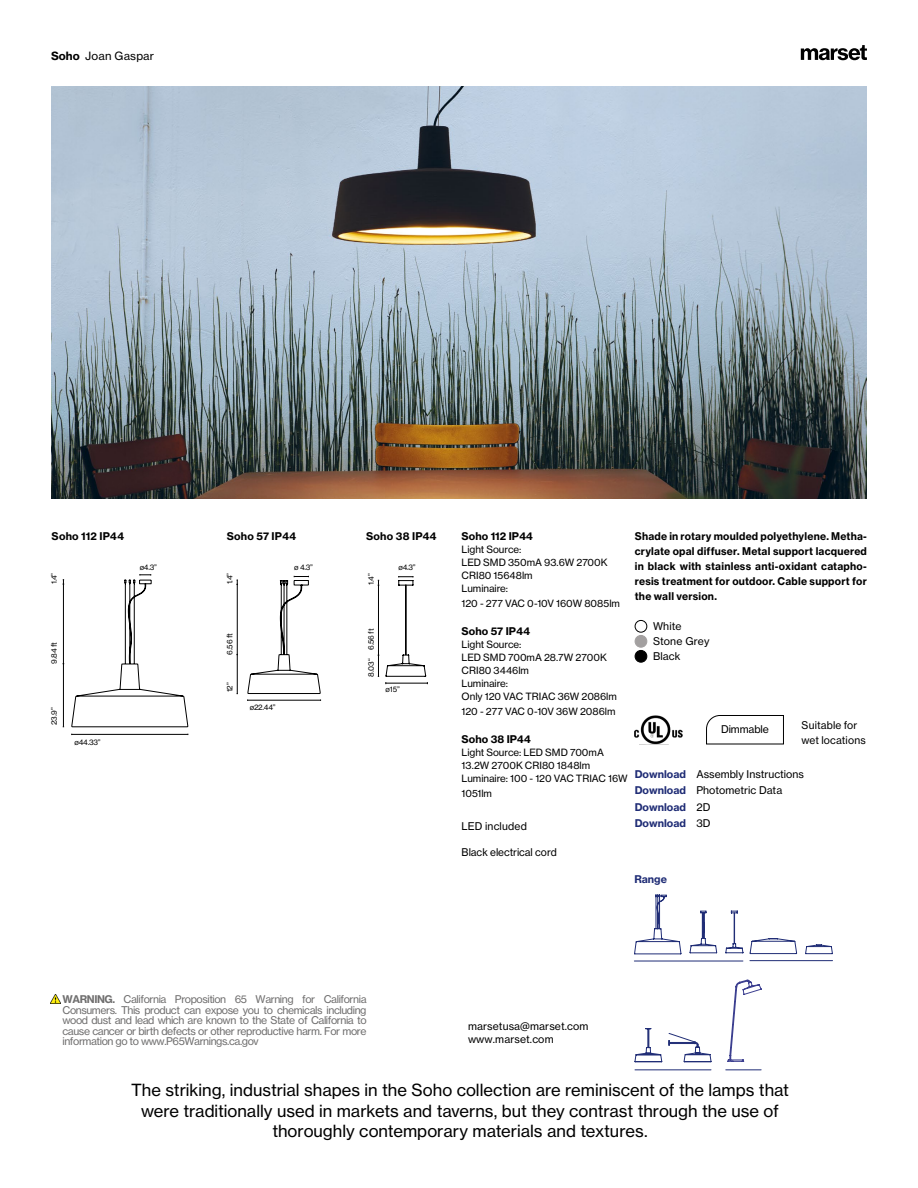
<style>
.page{position:relative;width:918px;height:1188px;background:#fff}
.page>*{position:absolute;margin:0;border:0;box-sizing:border-box;transform-origin:0 0}
.t1{font:16.5px/20.2px "N Haas Grotesk TX Pro 55 Rg";color:#000;text-align:center}
.t2{font:11.25px "N Haas Grotesk TX Pro 55 Rg";letter-spacing:.02em;color:#000}
.t3{font:10.5px/10.5px "N Haas Grotesk TX Pro 55 Rg";letter-spacing:-.04em;color:#706f6f;text-align:justify}
.t4{font:10.5px/15px "N Haas Grotesk TX Pro 75 Bd";letter-spacing:.02em;color:#000;text-align:justify}
.t5{font:10.5px/15px "N Haas Grotesk TX Pro 55 Rg";letter-spacing:.01em;color:#000}
.t6{font:10.5px "N Haas Grotesk TX Pro 75 Bd";color:#000}
.t7{font:10.5px/16.5px "N Haas Grotesk TX Pro 75 Bd";color:#202d76}
.t8{font:10.5px "N Haas Grotesk TX Pro 55 Rg";letter-spacing:-.01em;color:#000}
.t9{font:9.9px/12.9px "N Haas Grotesk TX Pro 55 Rg";letter-spacing:-.005em;color:#000}
.t10{font:7.5px "N Haas Grotesk TX Pro 55 Rg";letter-spacing:-.03em;color:#000}
.s1{font-family:"N Haas Grotesk TX Pro 75 Bd"}
.s2{font-family:"N Haas Grotesk TX Pro 75 Bd";color:#202d76}
.s3{font-family:"N Haas Grotesk TX Pro 55 Rg";color:#000}
</style>
<div class="page">
<svg style="left:801px;top:45px;width:66px;height:15px"></svg>
<img style="left:52px;top:87px;width:815px;height:411px">
<div style="left:635px;top:620px;width:12px;height:12px;border:1px solid #000;border-radius:50%"></div>
<div style="left:635px;top:635px;width:12px;height:12px;background:#a3a0a0;border-radius:50%"></div>
<div style="left:635px;top:635px;width:12px;height:12px;border:1px solid #a3a0a0;border-radius:50%"></div>
<div style="left:635px;top:650px;width:12px;height:12px;background:#000;border-radius:50%"></div>
<div style="left:635px;top:650px;width:12px;height:12px;border:1px solid #000;border-radius:50%"></div>
<svg style="left:634px;top:895px;width:47px;height:59px"></svg>
<svg style="left:690px;top:911px;width:27px;height:42px"></svg>
<hr style="left:634px;top:961px;width:109px;height:1px;background:#202d76">
<svg style="left:706px;top:715px;width:78px;height:30px"></svg>
<hr style="left:405px;top:585px;width:1px;height:70px;background:#000">
<hr style="left:406px;top:585px;width:1px;height:70px;background:#000">
<svg style="left:386px;top:655px;width:42px;height:29px"></svg>
<hr style="left:378px;top:586px;width:1px;height:69px;background:#000">
<svg style="left:378px;top:655px;width:1px;height:22px"></svg>
<svg style="left:398px;top:576px;width:16px;height:10px"></svg>
<hr style="left:734px;top:913px;width:1px;height:30px;background:#202d76">
<svg style="left:731px;top:911px;width:7px;height:2px"></svg>
<svg style="left:725px;top:943px;width:18px;height:10px"></svg>
<svg style="left:805px;top:945px;width:28px;height:9px"></svg>
<svg style="left:750px;top:938px;width:47px;height:16px"></svg>
<hr style="left:750px;top:960px;width:83px;height:1px;background:#202d76">
<svg style="left:727px;top:980px;width:35px;height:82px"></svg>
<hr style="left:726px;top:1070px;width:35px;height:1px;background:#202d76">
<hr style="left:72px;top:734px;width:116px;height:1px;background:#000">
<hr style="left:63px;top:664px;width:1px;height:63px;background:#000">
<hr style="left:63px;top:584px;width:1px;height:80px;background:#000">
<svg style="left:71px;top:574px;width:117px;height:153px"></svg>
<hr style="left:237px;top:655px;width:1px;height:39px;background:#000">
<hr style="left:248px;top:700px;width:73px;height:1px;background:#000">
<hr style="left:237px;top:585px;width:1px;height:69px;background:#000">
<img style="left:635px;top:715px;width:47px;height:29px">
<hr style="left:635px;top:1070px;width:76px;height:1px;background:#202d76">
<svg style="left:669px;top:1033px;width:42px;height:29px"></svg>
<svg style="left:634px;top:1028px;width:28px;height:34px"></svg>
<svg style="left:247px;top:576px;width:74px;height:118px"></svg>
<svg style="left:51px;top:995px;width:10px;height:9px"></svg>
<p class="t2" style="left:51px;top:49px;width:105px"><span class="s1">Soho</span> Joan Gaspar</p>
<p class="t4" style="left:52px;top:529px;width:74px">Soho 112 IP44</p>
<p class="t4" style="left:366px;top:529px;width:72px">Soho 38 IP44</p>
<p class="t4" style="left:227px;top:529px;width:71px">Soho 57 IP44</p>
<p class="t10" style="left:50px;top:584px;width:13px;rotate:-90deg">1.4”</p>
<p class="t10" style="left:50px;top:664px;width:23px;rotate:-90deg">9.84 ft</p>
<p class="t10" style="left:50px;top:725px;width:19px;rotate:-90deg">23.9”</p>
<p class="t10" style="left:75px;top:738px;width:28px">ø44.33”</p>
<p class="t10" style="left:140px;top:562px;width:19px">ø4.3”</p>
<p class="t10" style="left:294px;top:563px;width:21px">ø 4.3”</p>
<p class="t10" style="left:399px;top:563px;width:19px">ø4.3”</p>
<p class="t10" style="left:225px;top:584px;width:13px;rotate:-90deg">1.4”</p>
<p class="t10" style="left:366px;top:585px;width:13px;rotate:-90deg">1.4”</p>
<p class="t10" style="left:225px;top:655px;width:23px;rotate:-90deg">6.56 ft</p>
<p class="t10" style="left:366px;top:677px;width:50px;rotate:-90deg">8.03“ 6.56 ft</p>
<p class="t10" style="left:225px;top:692px;width:11px;rotate:-90deg">12”</p>
<p class="t10" style="left:386px;top:684px;width:16px">ø15”</p>
<p class="t10" style="left:250px;top:703px;width:27px">ø22.44”</p>
<p class="t6" style="left:462px;top:530px;width:73px">Soho 112 IP44</p>
<p class="t9" style="left:462px;top:543px;width:148px">Light Source:<br>LED SMD 350mA 93.6W 2700K<br>CRI80 15648lm<br>Luminaire:</p>
<p class="t9" style="left:462px;top:597px;width:160px">120 - 277 VAC 0-10V 160W 8085lm</p>
<p class="t6" style="left:462px;top:625px;width:70px">Soho 57 IP44</p>
<p class="t9" style="left:462px;top:638px;width:157px">Light Source:<br>LED SMD 700mA 28.7W 2700K<br>CRI80 3446lm<br>Luminaire:<br>Only 120 VAC TRIAC 36W 2086lm</p>
<p class="t9" style="left:462px;top:705px;width:155px">120 - 277 VAC 0-10V 36W 2086lm</p>
<p class="t6" style="left:462px;top:733px;width:71px">Soho 38 IP44</p>
<p class="t9" style="left:462px;top:746px;width:167px">Light Source: LED SMD 700mA<br>13.2W 2700K CRI80 1848lm<br>Luminaire: 100 - 120 VAC TRIAC 16W</p>
<p class="t9" style="left:462px;top:787px;width:32px">1051lm</p>
<p class="t5" style="left:462px;top:819px;width:67px">LED included</p>
<p class="t5" style="left:462px;top:844px;width:97px">Black electrical cord</p>
<p class="t4" style="left:635px;top:529px;width:234px">Shade in rotary moulded polyethylene. Metha&shy;crylate opal diffuser. Metal support lacquered in black with stainless anti-oxidant catapho&shy;resis treatment for outdoor. Cable support for the wall version.</p>
<p class="t5" style="left:653px;top:619px;width:58px">White<br>Stone Grey<br>Black</p>
<p class="t5" style="left:802px;top:718px;width:66px">Suitable for wet locations</p>
<p class="t8" style="left:721px;top:723px;width:49px">Dimmable</p>
<p class="t5" style="left:635px;top:765px;width:171px;line-height:16.5px"><span class="s2">Download</span> Assembly Instructions<br><span class="s2">Download</span> Photometric Data</p>
<p class="t7" style="left:635px;top:798px;width:77px">Download <span class="s3">2D<br></span>Download <span class="s3">3D</span></p>
<p class="t7" style="left:634px;top:871px;width:34px">Range</p>
<p class="t3" style="left:63px;top:994px;width:306px"><span class="s1">WARNING.</span> California Proposition 65 Warning for California Consumers. This product can expose you to chemicals including wood dust and lead which are known to the State of California to cause cancer or birth defects or other reproductive harm. For more information go to www.P65Warnings.ca.gov</p>
<p class="t5" style="left:468px;top:1019px;width:122px;line-height:13.5px">marsetusa@marset.com www.marset.com</p>
<h1 class="t1" style="left:131px;top:1080px;width:660px">The striking, industrial shapes in the Soho collection are reminiscent of the lamps that were traditionally used in markets and taverns, but they contrast through the use of thoroughly contemporary materials and textures.</h1>
</div>
